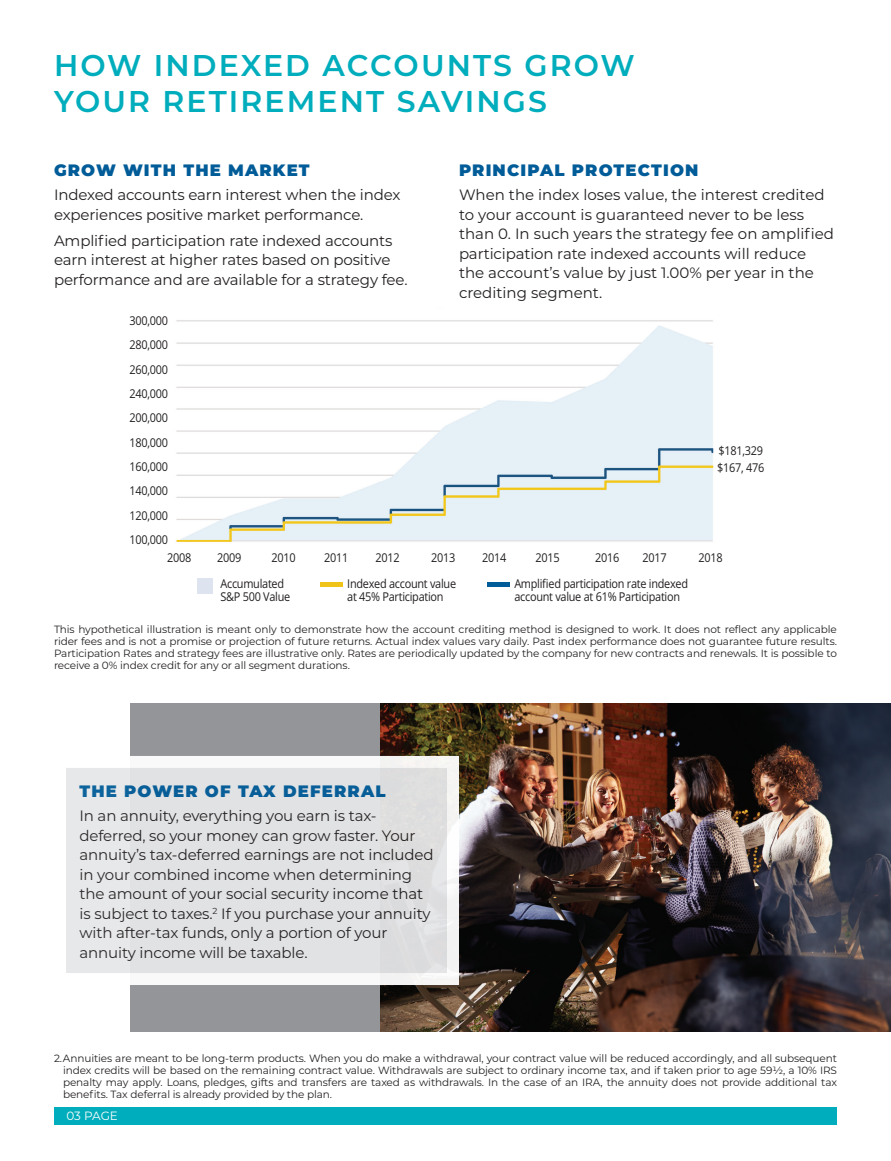
<style>
.page{position:relative;width:891px;height:1161px;background:#fff}
.page>*{position:absolute;margin:0;border:0;box-sizing:border-box;transform-origin:0 0}
._20_24_Montserrat_Se{font:600 30px/36px "Montserrat";letter-spacing:.07em;color:#00adbc}
._11_14_Montserrat_Bl{font:900 16.5px "Montserrat";letter-spacing:.07em;color:#005c98}
._10_13_Montserrat_Re{font:15px/19.5px "Montserrat";letter-spacing:-.01em;color:#231f20}
.t1{font:12.15px/13.4px "Open Sans";letter-spacing:-.025em;color:#231f20;scale:.9 1}
.t2{font:12px "Montserrat";letter-spacing:-.01em;color:#fff}
._7_8_Montserrat_Reg{font:10.5px/12px "Montserrat";letter-spacing:-.01em;color:#231f20;text-align:justify}
</style>
<div class="page">
<div style="left:54px;top:1107px;width:783px;height:18px;background:#00adbc"></div>
<img style="left:176px;top:320px;width:538px;height:222px">
<hr style="left:320px;top:582px;width:22px;height:4px;background:#f0c318">
<div style="left:197px;top:578px;width:16px;height:16px;background:#dde4f0"></div>
<hr style="left:487px;top:582px;width:23px;height:4px;background:#005c98">
<div style="left:130px;top:703px;width:761px;height:329px;background:#939598"></div>
<img style="left:381px;top:703px;width:510px;height:329px">
<div style="left:60px;top:762px;width:393px;height:217px;background:#e6e7e9"></div>
<div style="left:54px;top:756px;width:405px;height:229px;border:12px solid #fff"></div>
<p class="_20_24_Montserrat_Se" style="left:54px;top:46px;width:582px">HOW INDEXED ACCOUNTS GROW<br>YOUR RETIREMENT SAVINGS</p>
<p class="_11_14_Montserrat_Bl" style="left:54px;top:158px;width:257px">GROW WITH THE MARKET</p>
<p class="_10_13_Montserrat_Re" style="left:54px;top:185px;width:348px">Indexed accounts earn interest when the index experiences positive market performance.</p>
<p class="_10_13_Montserrat_Re" style="left:54px;top:230px;width:355px">Amplified participation rate indexed accounts earn interest at higher rates based on positive performance and are available for a strategy fee.</p>
<p class="t1" style="left:129px;top:313px;width:44px">300,000</p>
<p class="t1" style="left:129px;top:338px;width:44px">280,000</p>
<p class="t1" style="left:129px;top:362px;width:44px">260,000</p>
<p class="t1" style="left:129px;top:387px;width:44px">240,000</p>
<p class="t1" style="left:129px;top:411px;width:44px">200,000</p>
<p class="t1" style="left:129px;top:435px;width:44px">180,000</p>
<p class="t1" style="left:129px;top:460px;width:44px">160,000</p>
<p class="t1" style="left:129px;top:478px;width:44px;line-height:24.3px">140,000<br>120,000</p>
<p class="t1" style="left:129px;top:533px;width:44px">100,000</p>
<p class="_11_14_Montserrat_Bl" style="left:459px;top:158px;width:241px">PRINCIPAL PROTECTION</p>
<p class="_10_13_Montserrat_Re" style="left:459px;top:185px;width:376px">When the index loses value, the interest credited to your account is guaranteed never to be less than 0. In such years the strategy fee on amplified participation rate indexed accounts will reduce the account’s value by just 1.00% per year in the crediting segment.</p>
<p class="t1" style="left:717px;top:442px;width:54px;line-height:17px">$181,329 $167, 476</p>
<p class="t1" style="left:167px;top:550px;width:28px">2008</p>
<p class="t1" style="left:217px;top:550px;width:28px">2009</p>
<p class="t1" style="left:271px;top:550px;width:28px">2010</p>
<p class="t1" style="left:324px;top:550px;width:28px">2011</p>
<p class="t1" style="left:376px;top:550px;width:28px">2012</p>
<p class="t1" style="left:431px;top:550px;width:28px">2013</p>
<p class="t1" style="left:482px;top:550px;width:28px">2014</p>
<p class="t1" style="left:536px;top:550px;width:28px">2015</p>
<p class="t1" style="left:595px;top:550px;width:28px">2016</p>
<p class="t1" style="left:643px;top:550px;width:28px">2017</p>
<p class="t1" style="left:699px;top:550px;width:28px">2018</p>
<p class="t1" style="left:347px;top:576px;width:123px">Indexed account value at 45% Participation</p>
<p class="t1" style="left:220px;top:576px;width:79px">Accumulated<br>S&amp;P 500 Value</p>
<p class="t1" style="left:514px;top:576px;width:195px">Amplified participation rate indexed account value at 61% Participation</p>
<p class="_7_8_Montserrat_Reg" style="left:54px;top:623px;width:785px">This hypothetical illustration is meant only to demonstrate how the account crediting method is designed to work. It does not reflect any applicable rider fees and is not a promise or projection of future returns. Actual index values vary daily. Past index performance does not guarantee future results.<br>Participation Rates and strategy fees are illustrative only. Rates are periodically updated by the company for new contracts and renewals. It is possible to receive a 0% index credit for any or all segment durations.</p>
<h2 class="_11_14_Montserrat_Bl" style="left:80px;top:779px;width:308px">THE POWER OF TAX DEFERRAL</h2>
<p class="_10_13_Montserrat_Re" style="left:80px;top:806px;width:356px">In an annuity, everything you earn is tax&shy;deferred, so your money can grow faster. Your annuity’s tax-deferred earnings are not included in your combined income when determining the amount of your social security income that is subject to taxes.<sup>2</sup> If you purchase your annuity with after-tax funds, only a portion of your annuity income will be taxable.</p>
<p class="_7_8_Montserrat_Reg" style="left:63px;top:1052px;width:776px;text-indent:-9px">2.Annuities are meant to be long-term products. When you do make a withdrawal, your contract value will be reduced accordingly, and all subsequent index credits will be based on the remaining contract value. Withdrawals are subject to ordinary income tax, and if taken prior to age 59½, a 10% IRS penalty may apply. Loans, pledges, gifts and transfers are taxed as withdrawals. In the case of an IRA, the annuity does not provide additional tax benefits. Tax deferral is already provided by the plan.</p>
<p class="t2" style="left:66px;top:1108px;width:53px">03 PAGE</p>
</div>
